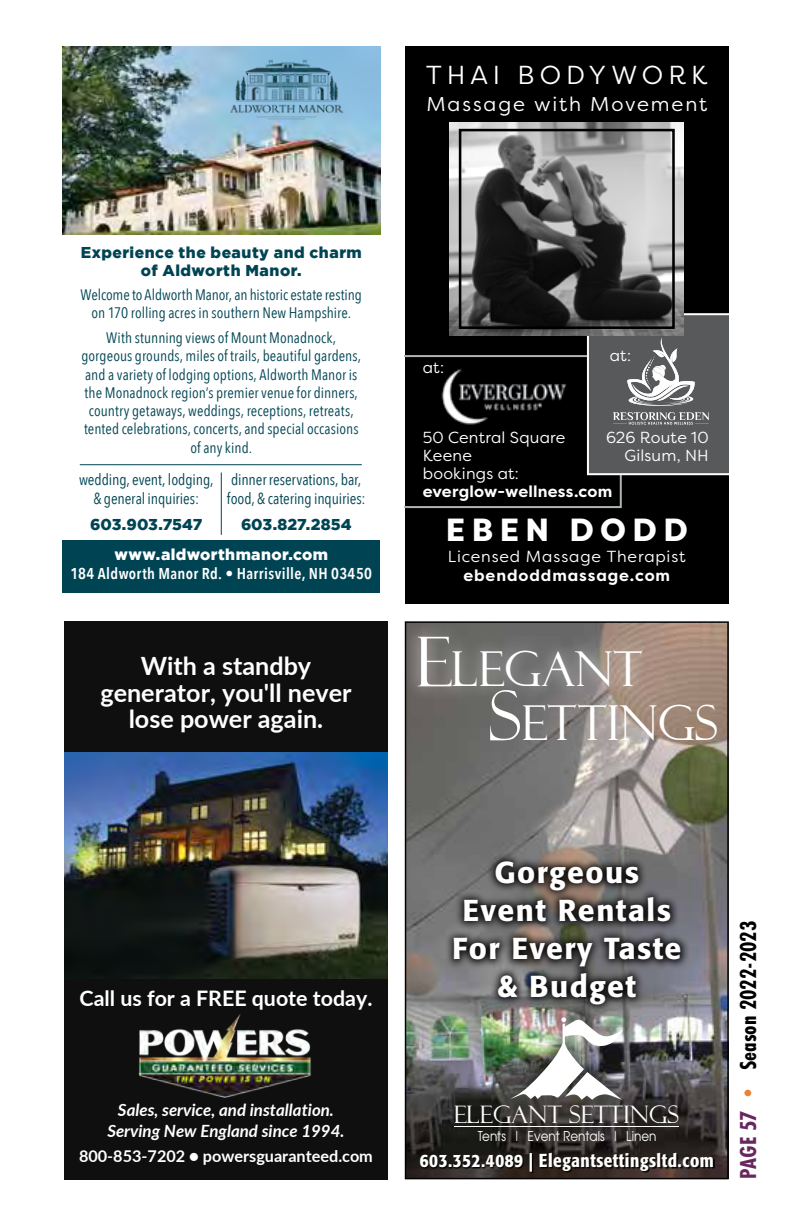
<style>
.page{position:relative;width:792px;height:1224px;background:#fff}
.page>*{position:absolute;margin:0;border:0;box-sizing:border-box;transform-origin:0 0}
.t1{font:48.2px "Felix Titling";color:#fff}
.t2{font:800 32px "Filson Pro";letter-spacing:.2em;color:#fff}
.t3{font:500 30px/38px "Formata";letter-spacing:.05em;color:#fff;text-align:center}
.t4{font:26px "Filson Pro";letter-spacing:.195em;color:#fff}
.t5{font:700 25.2px/26.2px "Lato";color:#fff;text-align:center}
.t6{font:24.2px "Felix Titling";color:#fff}
.t7{font:700 24px "Futura PT Cond";color:#000}
.t8{font:700 21.4px "Lato";color:#fff}
.t9{font:20px "Filson Pro";letter-spacing:.095em;color:#fff}
.t10{font:500 condensed 18.6px "Formata";letter-spacing:.03em;color:#fff}
.t11{font:italic 700 16.8px/21px "Lato";color:#fff;text-align:center}
.t12{font:700 16.2px "Lato";color:#fff}
.t13{font:16px/18px "Filson Pro";letter-spacing:.015em;color:#fff;text-align:right}
.t14{font:16px "Filson Pro";letter-spacing:.055em;color:#fff}
.t15{font:700 16px "Filson Pro";letter-spacing:.03em;color:#fff}
.t16{font:700 16px "Filson Pro";letter-spacing:.055em;color:#fff}
.t17{font:15.6px/18.8px "Avenir Next Condensed";letter-spacing:-.005em;color:#004453;text-align:center}
.t18{font:900 15.6px/18.8px "Gotham";letter-spacing:.03em;color:#004453;text-align:center}
.t19{font:600 15.6px "Avenir Next Condensed";letter-spacing:.025em;color:#fff}
.t20{font:900 15.6px "Gotham";letter-spacing:.025em;color:#fff}
.t21{font:900 15.6px "Gotham";letter-spacing:-.015em;color:#004453}
.t22{font:900 15.6px "Gotham";letter-spacing:.005em;color:#004453}
.t23{font:15.2px/18.2px "Avenir Next Condensed";letter-spacing:.005em;color:#004453;text-align:center}
.t24{font:13.6px "Avant Garde";color:#fff;scale:.89 1}
.s1{font-size:68.8px}
.s2{color:#68275d}
.s3{color:#ed8033}
</style>
<div class="page">
<div style="left:405px;top:46px;width:324px;height:558px;background:#000"></div>
<svg style="left:405px;top:313px;width:324px;height:195px"></svg>
<img style="left:450px;top:122px;width:234px;height:213px">
<div style="left:459px;top:129px;width:216px;height:200px;border:3px solid #000"></div>
<div style="left:62px;top:540px;width:318px;height:53px;background:#004453"></div>
<hr style="left:221px;top:473px;width:1px;height:62px;background:#004453">
<hr style="left:80px;top:464px;width:281px;height:1px;background:#004453">
<img style="left:62px;top:46px;width:318px;height:189px">
<img style="left:222px;top:52px;width:127px;height:76px">
<div style="left:64px;top:621px;width:324px;height:143px;background:#0e0f0e"></div>
<div style="left:64px;top:966px;width:324px;height:213px;background:#0e0f0e"></div>
<img style="left:139px;top:1014px;width:172px;height:84px">
<img style="left:64px;top:752px;width:324px;height:227px">
<img style="left:408px;top:624px;width:318px;height:552px">
<div style="left:405px;top:621px;width:324px;height:558px;border:2px solid #000"></div>
<div style="left:405px;top:621px;width:252px;height:81px;background:#fff;opacity:.75"></div>
<div style="left:421px;top:1154px;width:294px;height:19px;background:#000;opacity:.8"></div>
<div style="left:445px;top:852px;width:245px;height:161px;background:#000;opacity:.88"></div>
<div style="left:445px;top:998px;width:245px;height:145px;background:#000;opacity:.55"></div>
<hr style="left:454px;top:1126px;width:225px;height:1px;background:#fff">
<img style="left:510px;top:1017px;width:113px;height:83px">
<h3 class="t4" style="left:426px;top:57px;width:283px">THAI BODYWORK</h3>
<h3 class="t9" style="left:426px;top:91px;width:282px">Massage with Movement</h3>
<p class="t18" style="left:81px;top:242px;width:283px">Experience the beauty and charm of Aldworth Manor.</p>
<p class="t23" style="left:81px;top:284px;width:283px">Welcome to Aldworth Manor, an historic estate resting on 170 rolling acres in southern New Hampshire.</p>
<p class="t23" style="left:81px;top:328px;width:281px">With stunning views of Mount Monadnock, gorgeous grounds, miles of trails, beautiful gardens, and a variety of lodging options, Aldworth Manor is the Monadnock region’s premier venue for dinners, country getaways, weddings, receptions, retreats, tented celebrations, concerts, and special occasions of any kind.</p>
<p class="t17" style="left:79px;top:470px;width:136px">wedding, event, lodging, &amp; general inquiries:</p>
<p class="t21" style="left:90px;top:515px;width:114px">603.903.7547</p>
<p class="t17" style="left:227px;top:470px;width:140px;text-align:left">dinner reservations, bar, food, &amp; catering inquiries:</p>
<p class="t22" style="left:241px;top:515px;width:112px">603.827.2854</p>
<p class="t20" style="left:115px;top:546px;width:215px">www.aldworthmanor.com</p>
<p class="t19" style="left:71px;top:560px;width:303px">184 Aldworth Manor Rd. • Harrisville, NH 03450</p>
<h3 class="t5" style="left:100px;top:652px;width:253px">With a standby generator, you'll never lose power again.</h3>
<p class="t13" style="left:423px;top:358px;width:23px">at:</p>
<p class="t13" style="left:610px;top:346px;width:23px">at:</p>
<p class="t13" style="left:423px;top:428px;width:144px;text-align:left">50 Central Square<br>Keene<br>bookings at:</p>
<p class="t15" style="left:423px;top:481px;width:191px">everglow-wellness.com</p>
<p class="t13" style="left:606px;top:428px;width:104px">626 Route 10<br>Gilsum, NH</p>
<h2 class="t2" style="left:446px;top:510px;width:244px">EBEN DODD</h2>
<p class="t14" style="left:448px;top:546px;width:239px">Licensed Massage Therapist</p>
<p class="t16" style="left:463px;top:566px;width:208px">ebendoddmassage.com</p>
<h1 class="t1" style="left:415px;top:642px;width:229px"><span class="s1">E</span>LEGANT</h1>
<h1 class="t1" style="left:488px;top:696px;width:231px"><span class="s1">S</span>ETTINGS</h1>
<h3 class="t8" style="left:80px;top:983px;width:294px">Call us for a FREE quote today.</h3>
<p class="t11" style="left:107px;top:1098px;width:239px">Sales, service, and installation.<br>Serving New England since 1994.</p>
<p class="t12" style="left:79px;top:1144px;width:295px">800-853-7202 ● powersguaranteed.com</p>
<h3 class="t3" style="left:452px;top:853px;width:231px">Gorgeous<br>Event Rentals<br>For Every Taste &amp; Budget</h3>
<h3 class="t6" style="left:454px;top:1100px;width:227px">ELEGANT SETTINGS</h3>
<p class="t24" style="left:478px;top:1128px;width:202px">Tents | Event Rentals | Linen</p>
<p class="t10" style="left:420px;top:1149px;width:296px">603.352.4089 | Elegantsettingsltd.com</p>
<h3 class="t7" style="left:734px;top:1179px;width:260px;rotate:-90deg"><span class="s2">PAGE 57</span> <span class="s3">•</span> Season 2022-2023</h3>
</div>
